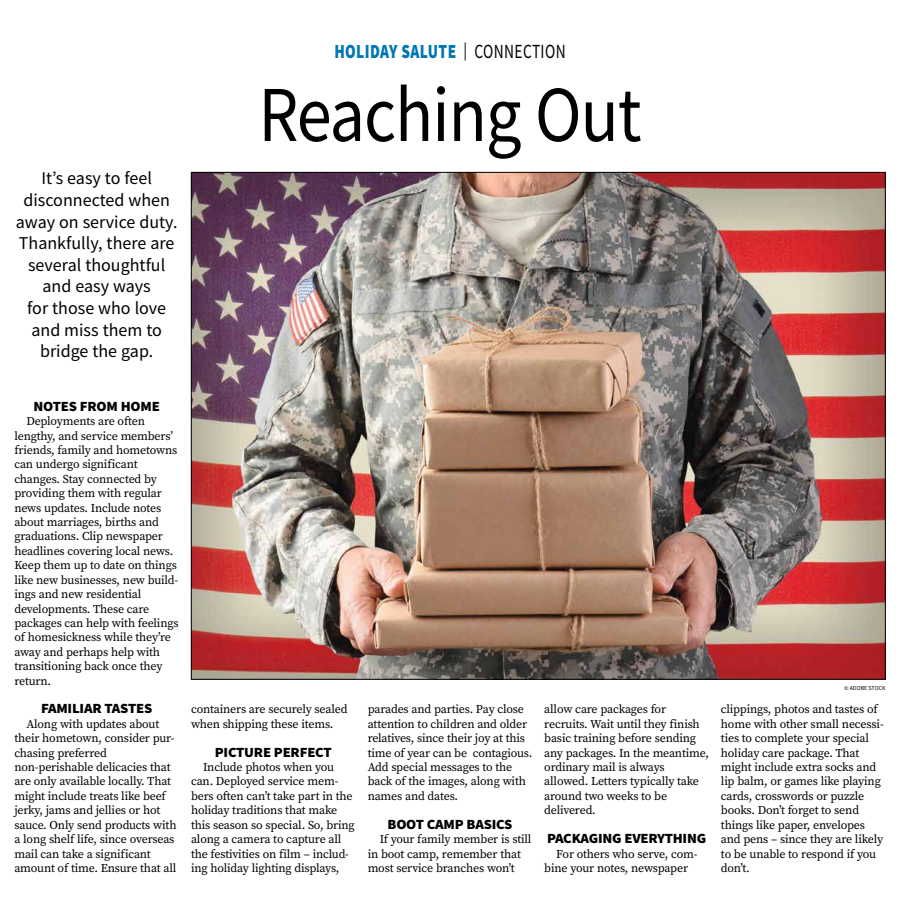
<style>
.page{position:relative;width:900px;height:908px;background:#fff}
.page>*{position:absolute;margin:0;border:0;box-sizing:border-box;transform-origin:0 0}
.t1{font:79.2px "Source Sans Pro";letter-spacing:-.015em;color:#000;scale:.89 1}
.t2{font:900 20px "Source Sans Pro";letter-spacing:.025em;color:#0077b1;scale:.77 1}
.t3{font:18px/21.6px "Source Sans Pro";color:#000;text-align:center}
.t4{font:900 14px "Source Sans Pro";letter-spacing:-.015em;color:#000;scale:1.05 1}
.t5{font:12px/14.4px "Source Serif Pro";letter-spacing:-.015em;color:#000}
.t6{font:6px "Source Sans Pro";color:#000}
.s1{font-weight:400;font-size:18px;color:#000}
.s2{font-weight:400;color:#000}
</style>
<div class="page">
<img style="left:193px;top:174px;width:691px;height:503px">
<h3 class="t3" style="left:16px;top:167px;width:163px">It’s easy to feel disconnected when away on service duty.<br>Thankfully, there are several thoughtful and easy ways<br>for those who love and miss them to bridge the gap.</h3>
<h2 class="t2" style="left:334px;top:38px;width:302px">HOLIDAY SALUTE <span class="s1">|</span> <span class="s2">CONNECTION</span></h2>
<h1 class="t1" style="left:258px;top:64px;width:432px">Reaching Out</h1>
<p class="t4" style="left:34px;top:396px;width:122px">NOTES FROM HOME</p>
<p class="t5" style="left:14px;top:414px;width:166px;text-indent:12px">Deployments are often lengthy, and service members’ friends, family and hometowns can undergo significant changes. Stay connected by providing them with regular news updates. Include notes about marriages, births and graduations. Clip newspaper headlines covering local news.<br>Keep them up to date on things like new businesses, new build&shy;ings and new residential developments. These care packages can help with feelings of homesickness while they’re away and perhaps help with transitioning back once they return.</p>
<p class="t4" style="left:41px;top:698px;width:108px">FAMILIAR TASTES</p>
<p class="t5" style="left:14px;top:716px;width:164px;text-indent:12px">Along with updates about their hometown, consider pur&shy;chasing preferred non-perishable delicacies that are only available locally. That might include treats like beef jerky, jams and jellies or hot sauce. Only send products with a long shelf life, since overseas mail can take a significant amount of time. Ensure that all</p>
<p class="t5" style="left:191px;top:702px;width:158px">containers are securely sealed when shipping these items.</p>
<p class="t4" style="left:215px;top:742px;width:113px">PICTURE PERFECT</p>
<p class="t5" style="left:191px;top:759px;width:165px;text-indent:12px">Include photos when you can. Deployed service mem&shy;bers often can’t take part in the holiday traditions that make this season so special. So, bring along a camera to capture all the festivities on film – includ&shy;ing holiday lighting displays,</p>
<p class="t5" style="left:368px;top:702px;width:166px">parades and parties. Pay close attention to children and older relatives, since their joy at this time of year can be contagious.<br>Add special messages to the back of the images, along with names and dates.</p>
<p class="t4" style="left:388px;top:814px;width:120px">BOOT CAMP BASICS</p>
<p class="t5" style="left:368px;top:831px;width:165px;text-indent:12px">If your family member is still in boot camp, remember that most service branches won’t</p>
<p class="t5" style="left:544px;top:702px;width:166px">allow care packages for recruits. Wait until they finish basic training before sending any packages. In the meantime, ordinary mail is always allowed. Letters typically take around two weeks to be delivered.</p>
<p class="t4" style="left:547px;top:828px;width:153px">PACKAGING EVERYTHING</p>
<p class="t5" style="left:544px;top:846px;width:155px;text-indent:12px">For others who serve, com&shy;bine your notes, newspaper</p>
<p class="t6" style="left:844px;top:684px;width:43px">© ADOBE STOCK</p>
<p class="t5" style="left:721px;top:702px;width:164px">clippings, photos and tastes of home with other small necessi&shy;ties to complete your special holiday care package. That might include extra socks and lip balm, or games like playing cards, crosswords or puzzle books. Don’t forget to send things like paper, envelopes and pens – since they are likely to be unable to respond if you don’t.</p>
</div>
